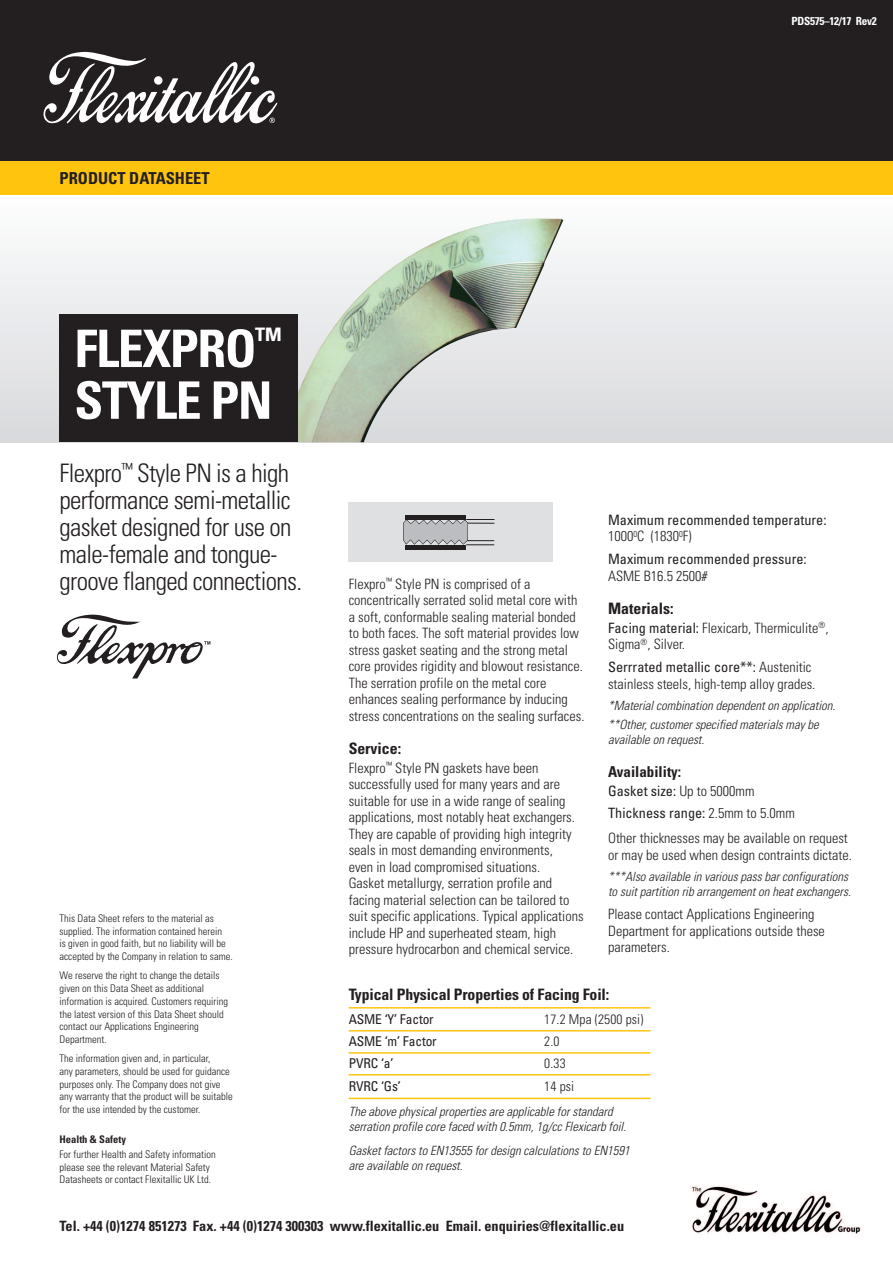
<style>
.page{position:relative;width:893px;height:1263px;background:#fff}
.page>*{position:absolute;margin:0;border:0;box-sizing:border-box;transform-origin:0 0}
.t1{font:700 condensed 51.75px/51.8px "Univers LT Std";letter-spacing:-.025em;color:#fff}
.t2{font:300 condensed 25.5px/27px "Univers LT Std";letter-spacing:-.025em;color:#231f20}
.t3{font:700 condensed 16.5px "Univers LT Std";color:#231f20}
.t4{font:700 condensed 15.75px "Univers LT Std";letter-spacing:-.01em;color:#231f20}
.t5{font:700 condensed 15px "Univers LT Std";color:#231f20}
.t6{font:300 condensed 14.25px/16.5px "Univers LT Std";color:#231f20}
.t7{font:condensed 14.25px/16.5px "Univers LT Std";color:#231f20}
.t8{font:700 condensed 14.25px "Univers LT Std";color:#231f20}
.t9{font:condensed 13.5px "Univers LT Std";letter-spacing:-.01em;color:#231f20}
.t10{font:300 condensed 13.5px "Univers LT Std";letter-spacing:.01em;color:#231f20}
.t11{font:italic 300 condensed 12.75px/15px "Univers LT Std";color:#231f20}
.t12{font:700 condensed 11.25px "Univers LT Std";letter-spacing:-.025em;color:#fff}
.t13{font:300 condensed 10.5px/12.8px "Univers LT Std";color:#231f20}
.t14{font:700 condensed 10.5px "Univers LT Std";color:#231f20}
.s1{font-weight:300}
.s2{font-weight:400}
</style>
<div class="page">
<div style="left:0;top:0;width:893px;height:162px;background:#231f20"></div>
<div style="left:0;top:162px;width:893px;height:34px;background:#fec40e"></div>
<svg style="left:44px;top:52px;width:233px;height:71px"></svg>
<img style="left:690px;top:1185px;width:172px;height:52px">
<div style="left:0;top:196px;width:893px;height:246px;background:linear-gradient(to bottom,#fcfdfd,#d8d9db)"></div>
<hr style="left:349px;top:1007px;width:302px;height:1px;background:#fec40e">
<hr style="left:349px;top:1030px;width:302px;height:1px;background:#fec40e">
<hr style="left:349px;top:1052px;width:302px;height:2px;background:#fec40e">
<hr style="left:349px;top:1074px;width:302px;height:1px;background:#fec40e">
<hr style="left:349px;top:1097px;width:302px;height:2px;background:#fec40e">
<svg style="left:57px;top:615px;width:153px;height:63px"></svg>
<img style="left:298px;top:218px;width:265px;height:224px">
<div style="left:60px;top:315px;width:238px;height:127px;background:#231f20"></div>
<div style="left:349px;top:502px;width:204px;height:59px;background:#dfe0e1"></div>
<svg style="left:403px;top:519px;width:91px;height:26px"></svg>
<div style="left:405px;top:514px;width:61px;height:5px;background:#231f20"></div>
<div style="left:405px;top:545px;width:61px;height:5px;background:#231f20"></div>
<p class="t12" style="left:791px;top:17px;width:87px">PDS575–12/17 Rev2</p>
<p class="t3" style="left:60px;top:172px;width:152px">PRODUCT DATASHEET</p>
<h1 class="t1" style="left:74px;top:327px;width:209px">FLEXPRO<sup>™<br></sup>STYLE PN</h1>
<h2 class="t2" style="left:60px;top:462px;width:244px">Flexpro<sup>™</sup> Style PN is a high performance semi-metallic gasket designed for use on male-female and tongue&shy;groove flanged connections.</h2>
<p class="t13" style="left:60px;top:913px;width:175px">This Data Sheet refers to the material as supplied. The information contained herein<br>is given in good faith, but no liability will be accepted by the Company in relation to same.</p>
<p class="t13" style="left:60px;top:970px;width:170px">We reserve the right to change the details given on this Data Sheet as additional information is acquired. Customers requiring the latest version of this Data Sheet should contact our Applications Engineering Department.</p>
<p class="t13" style="left:60px;top:1053px;width:175px">The information given and, in particular,<br>any parameters, should be used for guidance purposes only. The Company does not give any warranty that the product will be suitable for the use intended by the customer.</p>
<p class="t14" style="left:60px;top:1135px;width:68px">Health &amp; Safety</p>
<p class="t13" style="left:60px;top:1149px;width:158px">For further Health and Safety information please see the relevant Material Safety<br>Datasheets or contact Flexitallic UK Ltd.</p>
<p class="t7" style="left:608px;top:513px;width:220px">Maximum recommended temperature:<br><span class="s1">1000</span><sup>0</sup><span class="s1">C (1830</span><sup>0</sup><span class="s1">F)</span></p>
<p class="t7" style="left:608px;top:552px;width:200px">Maximum recommended pressure:</p>
<p class="t6" style="left:608px;top:569px;width:101px">ASME B16.5 2500#</p>
<p class="t4" style="left:608px;top:603px;width:67px">Materials:</p>
<p class="t6" style="left:608px;top:621px;width:222px"><span class="s2">Facing material:</span> Flexicarb, Thermiculite<sup>®</sup>,<br>Sigma<sup>®</sup>, Silver.</p>
<p class="t6" style="left:608px;top:660px;width:209px"><span class="s2">Serrrated metallic core**:</span> Austenitic stainless steels, high-temp alloy grades.</p>
<p class="t11" style="left:608px;top:697px;width:229px;line-height:19.2px">*Material combination dependent on application. **Other, customer specified materials may be</p>
<p class="t11" style="left:608px;top:733px;width:98px">available on request.</p>
<p class="t5" style="left:608px;top:766px;width:75px">Availability:</p>
<p class="t7" style="left:608px;top:780px;width:188px;line-height:23px">Gasket size: <span class="s1">Up to 5000mm<br></span>Thickness range: <span class="s1">2.5mm to 5.0mm</span></p>
<p class="t6" style="left:608px;top:831px;width:245px">Other thicknesses may be available on request or may be used when design contraints dictate.</p>
<p class="t11" style="left:608px;top:870px;width:244px">***Also available in various pass bar configurations to suit partition rib arrangement on heat exchangers.</p>
<p class="t6" style="left:608px;top:907px;width:218px">Please contact Applications Engineering<br>Department for applications outside these parameters.</p>
<p class="t4" style="left:349px;top:988px;width:262px">Typical Physical Properties of Facing Foil:</p>
<p class="t9" style="left:349px;top:1014px;width:87px">ASME ‘Y’ Factor</p>
<p class="t10" style="left:544px;top:1014px;width:101px">17.2 Mpa (2500 psi)</p>
<p class="t9" style="left:349px;top:1036px;width:90px">ASME ‘m’ Factor</p>
<p class="t10" style="left:544px;top:1036px;width:17px">2.0</p>
<p class="t9" style="left:349px;top:1059px;width:46px">PVRC ‘a’</p>
<p class="t10" style="left:544px;top:1059px;width:23px">0.33</p>
<p class="t9" style="left:349px;top:1081px;width:54px">RVRC ‘Gs’</p>
<p class="t10" style="left:544px;top:1081px;width:31px">14 psi</p>
<p class="t11" style="left:349px;top:1105px;width:279px">The above physical properties are applicable for standard serration profile core faced with 0.5mm, 1g/cc Flexicarb foil.</p>
<p class="t11" style="left:349px;top:1144px;width:283px">Gasket factors to EN13555 for design calculations to EN1591 are available on request.</p>
<p class="t6" style="left:349px;top:577px;width:237px">Flexpro<sup>™</sup> Style PN is comprised of a concentrically serrated solid metal core with a soft, conformable sealing material bonded to both faces. The soft material provides low stress gasket seating and the strong metal core provides rigidity and blowout resistance.<br>The serration profile on the metal core enhances sealing performance by inducing stress concentrations on the sealing surfaces.</p>
<p class="t4" style="left:349px;top:743px;width:54px">Service:</p>
<p class="t6" style="left:349px;top:761px;width:236px">Flexpro<sup>™</sup> Style PN gaskets have been successfully used for many years and are suitable for use in a wide range of sealing applications, most notably heat exchangers.<br>They are capable of providing high integrity seals in most demanding environments,<br>even in load compromised situations.<br>Gasket metallurgy, serration profile and facing material selection can be tailored to suit specific applications. Typical applications include HP and superheated steam, high pressure hydrocarbon and chemical service.</p>
<p class="t8" style="left:60px;top:1220px;width:566px">Tel. +44 (0)1274 851273 Fax. +44 (0)1274 300303 www.flexitallic.eu Email. enquiries@flexitallic.eu</p>
</div>
